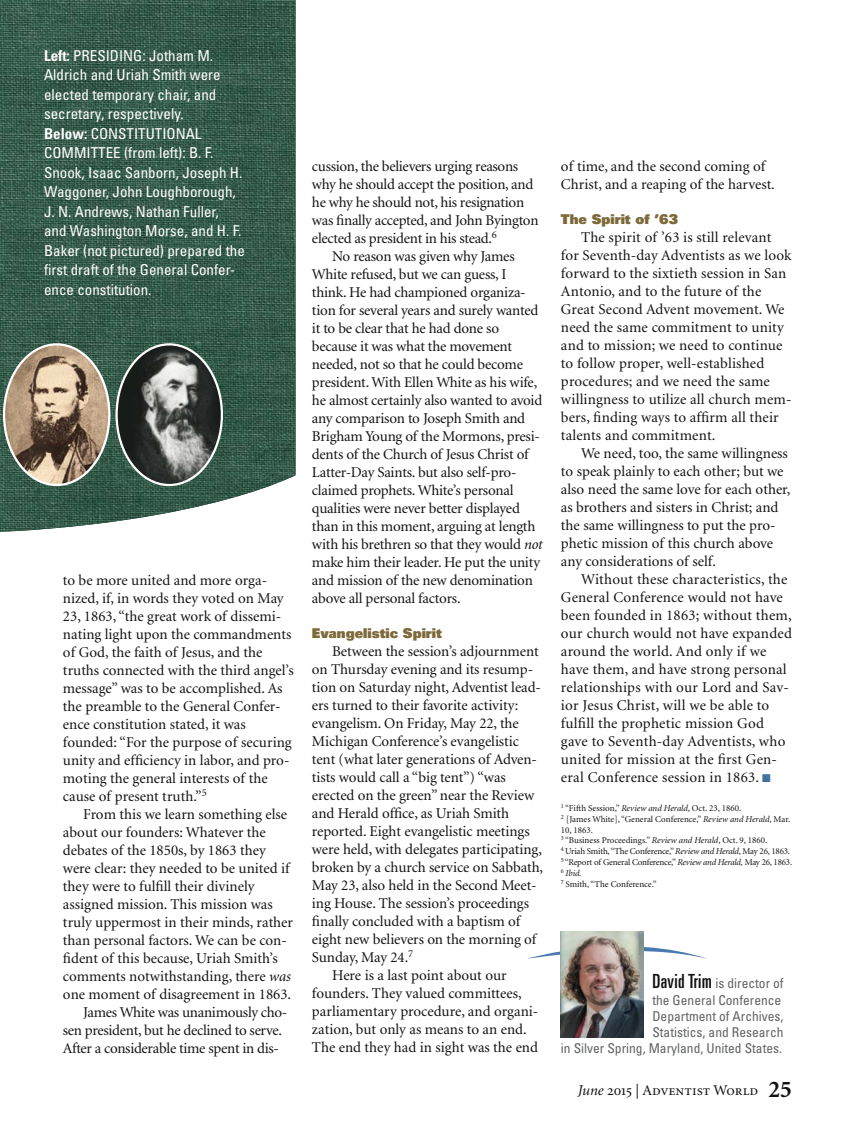
<style>
.page{position:relative;width:864px;height:1134px;background:#fff}
.page>*{position:absolute;margin:0;border:0;box-sizing:border-box;transform-origin:0 0}
.t1{font:15px/18px "Minion";letter-spacing:-.005em;color:#121212}
.t2{font:15px/18px "Minion";letter-spacing:.015em;color:#121212}
.t3{font:condensed 15px/19.5px "Univers";color:#fff}
.t4{font:15px "Minion Regular SC";color:#121212}
.t5{font:condensed 13.5px/16.2px "Univers";color:#606362;text-align:right}
.t6{font:900 13.5px "Univers";color:#7d693a}
.t7{font:9px/10.8px "Minion";letter-spacing:-.005em;color:#121212}
.s1{font-weight:700}
.s2{font-style:italic}
.s3{color:#4571a2}
.s4{font-stretch:ultra-condensed;font-size:19.5px;color:#121212}
.s5{font-family:"Minion";font-style:italic}
.s6{font-family:"Minion";font-weight:700;font-size:24px}
</style>
<div class="page">
<img style="left:0;top:0;width:295px;height:532px">
<svg style="left:528px;top:931px;width:180px;height:29px"></svg>
<img style="left:561px;top:931px;width:83px;height:106px">
<img style="left:4px;top:344px;width:105px;height:141px">
<div style="left:3px;top:343px;width:107px;height:143px;border:2px solid #fff;border-radius:50%"></div>
<img style="left:117px;top:344px;width:104px;height:141px">
<div style="left:115px;top:343px;width:108px;height:143px;border:2px solid #fff;border-radius:50%"></div>
<p class="t3" style="left:44px;top:45px;width:202px"><span class="s1">Left:</span> PRESIDING: Jotham M.<br>Aldrich and Uriah Smith were elected temporary chair, and secretary, respectively.<br><span class="s1">Below:</span> CONSTITUTIONAL<br>COMMITTEE (from left): B. F.<br>Snook, Isaac Sanborn, Joseph H.<br>Waggoner, John Loughborough,<br>J. N. Andrews, Nathan Fuller, and Washington Morse, and H. F.<br>Baker (not pictured) prepared the first draft of the General Confer&shy;ence constitution.</p>
<p class="t1" style="left:63px;top:572px;width:232px">to be more united and more orga&shy;nized, if, in words they voted on May 23, 1863, “the great work of dissemi&shy;nating light upon the commandments of God, the faith of Jesus, and the truths connected with the third angel’s message” was to be accomplished. As the preamble to the General Confer&shy;ence constitution stated, it was founded: “For the purpose of securing unity and efficiency in labor, and pro&shy;moting the general interests of the cause of present truth.”<sup>5</sup></p>
<p class="t1" style="left:83px;top:806px;width:206px">From this we learn something else</p>
<p class="t1" style="left:63px;top:824px;width:204px">about our founders: Whatever the</p>
<p class="t1" style="left:63px;top:842px;width:204px">debates of the 1850s, by 1863 they</p>
<p class="t1" style="left:63px;top:860px;width:228px">were clear: they needed to be united if</p>
<p class="t1" style="left:63px;top:878px;width:193px">they were to fulfill their divinely</p>
<p class="t1" style="left:63px;top:896px;width:211px">assigned mission. This mission was</p>
<p class="t1" style="left:63px;top:914px;width:232px">truly uppermost in their minds, rather</p>
<p class="t1" style="left:63px;top:932px;width:225px">than personal factors. We can be con-</p>
<p class="t1" style="left:63px;top:950px;width:216px">fident of this because, Uriah Smith’s</p>
<p class="t1" style="left:63px;top:968px;width:230px">comments notwithstanding, there <span class="s2">was</span></p>
<p class="t1" style="left:63px;top:986px;width:230px">one moment of disagreement in 1863.</p>
<p class="t1" style="left:83px;top:1004px;width:206px">James White was unanimously cho-</p>
<p class="t1" style="left:63px;top:1022px;width:221px">sen president, but he declined to serve.</p>
<p class="t1" style="left:63px;top:1040px;width:218px">After a considerable time spent in dis-</p>
<p class="t1" style="left:312px;top:158px;width:208px">cussion, the believers urging reasons</p>
<p class="t1" style="left:312px;top:176px;width:223px">why he should accept the position, and</p>
<p class="t1" style="left:312px;top:194px;width:214px">he why he should not, his resignation</p>
<p class="t1" style="left:312px;top:212px;width:228px">was finally accepted, and John Byington</p>
<p class="t1" style="left:312px;top:230px;width:186px">elected as president in his stead.<sup>6</sup></p>
<p class="t1" style="left:332px;top:248px;width:184px">No reason was given why James</p>
<p class="t1" style="left:312px;top:266px;width:196px">White refused, but we can guess, I</p>
<p class="t1" style="left:312px;top:284px;width:215px">think. He had championed organiza-</p>
<p class="t1" style="left:312px;top:302px;width:228px">tion for several years and surely wanted</p>
<p class="t1" style="left:312px;top:320px;width:189px">it to be clear that he had done so</p>
<p class="t1" style="left:312px;top:338px;width:202px">because it was what the movement</p>
<p class="t1" style="left:312px;top:356px;width:213px">needed, not so that he could become</p>
<p class="t1" style="left:312px;top:374px;width:227px">president. With Ellen White as his wife,</p>
<p class="t1" style="left:312px;top:392px;width:232px">he almost certainly also wanted to avoid</p>
<p class="t1" style="left:312px;top:410px;width:215px">any comparison to Joseph Smith and</p>
<p class="t1" style="left:312px;top:428px;width:230px">Brigham Young of the Mormons, presi-</p>
<p class="t1" style="left:312px;top:446px;width:218px">dents of the Church of Jesus Christ of</p>
<p class="t1" style="left:312px;top:464px;width:206px">Latter-Day Saints. but also self-pro-</p>
<p class="t1" style="left:312px;top:482px;width:203px">claimed prophets. White’s personal</p>
<p class="t1" style="left:312px;top:500px;width:209px">qualities were never better displayed</p>
<p class="t1" style="left:312px;top:518px;width:225px">than in this moment, arguing at length</p>
<p class="t1" style="left:312px;top:536px;width:232px">with his brethren so that they would <span class="s2">not</span></p>
<p class="t1" style="left:312px;top:554px;width:230px">make him their leader. He put the unity</p>
<p class="t1" style="left:312px;top:572px;width:222px">and mission of the new denomination</p>
<p class="t1" style="left:312px;top:590px;width:150px">above all personal factors.</p>
<p class="t6" style="left:312px;top:625px;width:131px">Evangelistic Spirit</p>
<p class="t1" style="left:332px;top:643px;width:208px">Between the session’s adjournment</p>
<p class="t1" style="left:312px;top:661px;width:223px">on Thursday evening and its resump-</p>
<p class="t1" style="left:312px;top:679px;width:231px">tion on Saturday night, Adventist lead-</p>
<p class="t1" style="left:312px;top:697px;width:208px">ers turned to their favorite activity:</p>
<p class="t1" style="left:312px;top:715px;width:208px">evangelism. On Friday, May 22, the</p>
<p class="t1" style="left:312px;top:733px;width:208px">Michigan Conference’s evangelistic</p>
<p class="t1" style="left:312px;top:751px;width:227px">tent (what later generations of Adven-</p>
<p class="t1" style="left:312px;top:769px;width:195px">tists would call a “big tent”) “was</p>
<p class="t1" style="left:312px;top:787px;width:224px">erected on the green” near the Review</p>
<p class="t1" style="left:312px;top:805px;width:199px">and Herald office, as Uriah Smith</p>
<p class="t1" style="left:312px;top:823px;width:219px">reported. Eight evangelistic meetings</p>
<p class="t1" style="left:312px;top:841px;width:232px">were held, with delegates participating,</p>
<p class="t1" style="left:312px;top:859px;width:233px">broken by a church service on Sabbath,</p>
<p class="t1" style="left:312px;top:877px;width:226px">May 23, also held in the Second Meet-</p>
<p class="t1" style="left:312px;top:895px;width:219px">ing House. The session’s proceedings</p>
<p class="t1" style="left:312px;top:913px;width:210px">finally concluded with a baptism of</p>
<p class="t1" style="left:312px;top:931px;width:226px">eight new believers on the morning of</p>
<p class="t1" style="left:312px;top:949px;width:103px">Sunday, May 24.<sup>7</sup></p>
<p class="t1" style="left:332px;top:967px;width:176px">Here is a last point about our</p>
<p class="t1" style="left:312px;top:985px;width:211px">founders. They valued committees,</p>
<p class="t1" style="left:312px;top:1003px;width:228px">parliamentary procedure, and organi-</p>
<p class="t1" style="left:312px;top:1021px;width:216px">zation, but only as means to an end.</p>
<p class="t1" style="left:312px;top:1039px;width:228px">The end they had in sight was the end</p>
<p class="t1" style="left:561px;top:158px;width:215px">of time, and the second coming of<br>Christ, and a reaping of the harvest.</p>
<p class="t6" style="left:561px;top:211px;width:119px">The Spirit of ’63</p>
<p class="t1" style="left:561px;top:229px;width:232px;text-indent:20px">The spirit of ’63 is still relevant for Seventh-day Adventists as we look forward to the sixtieth session in San Antonio, and to the future of the Great Second Advent movement. We need the same commitment to unity and to mission; we need to continue to follow proper, well-established procedures; and we need the same willingness to utilize all church mem&shy;bers, finding ways to affirm all their talents and commitment.</p>
<p class="t1" style="left:561px;top:445px;width:231px;text-indent:20px">We need, too, the same willingness to speak plainly to each other; but we also need the same love for each other, as brothers and sisters in Christ; and the same willingness to put the pro&shy;phetic mission of this church above any considerations of self.</p>
<p class="t2" style="left:561px;top:571px;width:232px;text-indent:20px">Without these characteristics, the General Conference would not have been founded in 1863; without them, our church would not have expanded around the world. And only if we have them, and have strong personal relationships with our Lord and Sav&shy;ior Jesus Christ, will we be able to fulfill the prophetic mission God gave to Seventh-day Adventists, who united for mission at the first Gen&shy;eral Conference session in 1863. <span class="s3">■</span></p>
<p class="t7" style="left:561px;top:803px;width:233px"><sup>1</sup> “Fifth Session,” <span class="s2">Review and Herald</span>, Oct. 23, 1860.<br><sup>2</sup> [James White], “General Conference,” <span class="s2">Review and Herald</span>, Mar.<br>10, 1863.<br><sup>3</sup> “Business Proceedings.” <span class="s2">Review and Herald</span>, Oct. 9, 1860.<br><sup>4</sup> Uriah Smith, “The Conference,” <span class="s2">Review and Herald</span>, May 26, 1863.<br><sup>5</sup> “Report of General Conference,” <span class="s2">Review and Herald,</span> May 26, 1863.<br><sup>6</sup> <span class="s2">Ibid.<br></span><sup>7</sup> Smith, “The Conference.”</p>
<p class="t5" style="left:561px;top:975px;width:224px"><span class="s4">David Trim</span> is director of<br>the General Conference<br>Department of Archives,<br>Statistics, and Research<br>in Silver Spring, Maryland, United States.</p>
<p class="t4" style="left:578px;top:1083px;width:216px"><span class="s5">June</span> 2015 | Adventist World <span class="s6">25</span></p>
</div>
